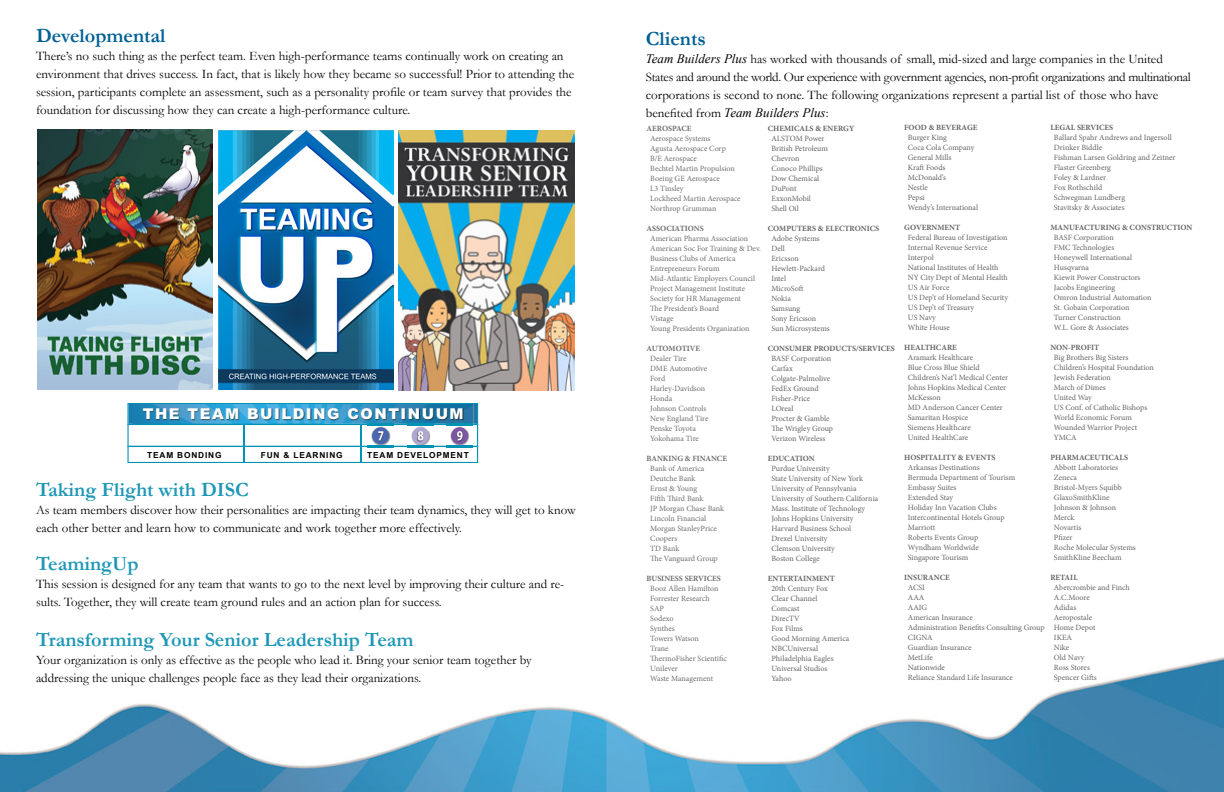
<style>
.page{position:relative;width:1224px;height:792px;background:#fff}
.page>*{position:absolute;margin:0;border:0;box-sizing:border-box;transform-origin:0 0}
.t1{font:700 20.2px "Garamond";color:#1e97b6}
.t2{font:700 20.2px "Garamond";color:#006095}
.t3{font:900 14.9px "Arial";letter-spacing:.1em;color:#fff}
.t4{font:13px/18px "Garamond";color:#000}
.t5{font:italic 13px "Times New Roman";color:#000}
.t6{font:700 8.3px "Arial";letter-spacing:.1em;color:#000}
.t7{font:8px/10px "Minion Pro";letter-spacing:-.005em;color:#636466}
.t8{font:8px/10px "Minion Pro";letter-spacing:-.005em;color:#6d6e71}
.t9{font:700 8px "Minion Pro";color:#636466}
.t10{font:700 8px "Minion Pro";color:#6d6e71}
.s1{font-family:"Times New Roman";font-style:italic}
.s2{font-family:"Garamond";font-style:normal}
</style>
<div class="page">
<img style="left:0;top:129px;width:1224px;height:663px">
<img style="left:37px;top:130px;width:176px;height:260px">
<img style="left:218px;top:130px;width:175px;height:259px">
<img style="left:399px;top:130px;width:175px;height:260px">
<img style="left:478px;top:418px;width:1px;height:37px">
<svg style="left:127px;top:403px;width:351px;height:60px"></svg>
<h1 class="t2" style="left:36px;top:22px;width:131px">Developmental</h1>
<p class="t4" style="left:36px;top:47px;width:540px">There’s no such thing as the perfect team. Even high-performance teams continually work on creating an environment that drives success. In fact, that is likely how they became so successful! Prior to attending the session, participants complete an assessment, such as a personality profile or team survey that provides the foundation for discussing how they can create a high-performance culture.</p>
<h2 class="t3" style="left:143px;top:403px;width:322px">THE TEAM BUILDING CONTINUUM</h2>
<p class="t6" style="left:147px;top:449px;width:76px">TEAM BONDING</p>
<p class="t6" style="left:261px;top:449px;width:83px">FUN &amp; LEARNING</p>
<p class="t6" style="left:367px;top:449px;width:103px">TEAM DEVELOPMENT</p>
<h1 class="t1" style="left:36px;top:476px;width:214px">Taking Flight with DISC</h1>
<h3 class="t4" style="left:36px;top:500px;width:541px">As team members discover how their personalities are impacting their team dynamics, they will get to know each other better and learn how to communicate and work together more effectively.</h3>
<h1 class="t1" style="left:36px;top:550px;width:104px">TeamingUp</h1>
<h3 class="t4" style="left:36px;top:575px;width:530px">This session is designed for any team that wants to go to the next level by improving their culture and re&shy;sults. Together, they will create team ground rules and an action plan for success.</h3>
<h1 class="t1" style="left:36px;top:626px;width:379px">Transforming Your Senior Leadership Team</h1>
<h3 class="t4" style="left:36px;top:651px;width:497px">Your organization is only as effective as the people who lead it. Bring your senior team together by addressing the unique challenges people face as they lead their organizations.</h3>
<h1 class="t2" style="left:646px;top:24px;width:61px">Clients</h1>
<p class="t4" style="left:646px;top:49px;width:547px"><span class="s1">Team Builders Plus</span> has worked with thousands of small, mid-sized and large companies in the United<br>States and around the world. Our experience with government agencies, non-profit organizations and multinational corporations is second to none. The following organizations represent a partial list of those who have</p>
<h3 class="t5" style="left:646px;top:103px;width:184px"><span class="s2">benefited from</span> Team Builders Plus<span class="s2">:</span></h3>
<p class="t10" style="left:647px;top:122px;width:46px">AEROSPACE</p>
<p class="t8" style="left:650px;top:133px;width:92px">Aerospace Systems<br>Agusta Aerospace Corp<br>B/E Aerospace<br>Bechtel Martin Propulsion<br>Boeing GE Aerospace<br>L3 Tinsley<br>Lockheed Martin Aerospace<br>Northrop Grumman</p>
<p class="t10" style="left:647px;top:222px;width:59px">ASSOCIATIONS</p>
<p class="t8" style="left:650px;top:233px;width:112px">American Pharma Association<br>American Soc For Training &amp; Dev.<br>Business Clubs of America<br>Entrepreneurs Forum<br>Mid-Atlantic Employers Council<br>Project Management Institute<br>Society for HR Management<br>The President’s Board<br>Vistage<br>Young Presidents Organization</p>
<p class="t10" style="left:647px;top:342px;width:55px">AUTOMOTIVE</p>
<p class="t8" style="left:650px;top:353px;width:60px">Dealer Tire<br>DME Automotive<br>Ford<br>Harley-Davidson<br>Honda<br>Johnson Controls<br>New England Tire<br>Penske Toyota<br>Yokohama Tire</p>
<p class="t10" style="left:647px;top:452px;width:82px">BANKING &amp; FINANCE</p>
<p class="t8" style="left:650px;top:463px;width:76px">Bank of America<br>Deutche Bank<br>Ernst &amp; Young<br>Fifth Third Bank<br>JP Morgan Chase Bank<br>Lincoln Financial<br>Morgan StanleyPrice<br>Coopers<br>TD Bank<br>The Vanguard Group</p>
<p class="t10" style="left:647px;top:572px;width:76px">BUSINESS SERVICES</p>
<p class="t8" style="left:650px;top:583px;width:78px">Booz Allen Hamilton<br>Forrester Research<br>SAP<br>Sodexo<br>Synthes<br>Towers Watson<br>Trane<br>ThermoFisher Scientific<br>Unilever<br>Waste Management</p>
<p class="t9" style="left:904px;top:122px;width:75px">FOOD &amp; BEVERAGE</p>
<p class="t7" style="left:908px;top:132px;width:72px">Burger King<br>Coca Cola Company<br>General Mills<br>Kraft Foods<br>McDonald’s<br>Nestle<br>Pepsi<br>Wendy’s International</p>
<p class="t9" style="left:904px;top:222px;width:58px">GOVERNMENT</p>
<p class="t7" style="left:908px;top:232px;width:102px">Federal Bureau of Investigation<br>Internal Revenue Service<br>Interpol<br>National Institutes of Health<br>NY City Dept of Mental Health<br>US Air Force<br>US Dep’t of Homeland Security<br>US Dep’t of Treasury<br>US Navy<br>White House</p>
<p class="t9" style="left:904px;top:342px;width:54px">HEALTHCARE</p>
<p class="t7" style="left:908px;top:352px;width:102px">Aramark Healthcare<br>Blue Cross Blue Shield<br>Children’s Nat’l Medical Center<br>Johns Hopkins Medical Center<br>McKesson<br>MD Anderson Cancer Center<br>Samaritan Hospice<br>Siemens Healthcare<br>United HealthCare</p>
<p class="t9" style="left:904px;top:452px;width:93px">HOSPITALITY &amp; EVENTS</p>
<p class="t7" style="left:908px;top:462px;width:109px">Arkansas Destinations<br>Bermuda Department of Tourism<br>Embassy Suites<br>Extended Stay<br>Holiday Inn Vacation Clubs<br>Intercontinental Hotels Group<br>Marriott<br>Roberts Events Group<br>Wyndham Worldwide<br>Singapore Tourism</p>
<p class="t9" style="left:904px;top:572px;width:47px">INSURANCE</p>
<p class="t7" style="left:908px;top:582px;width:138px">ACSI<br>AAA<br>AAIG<br>American Insurance<br>Administration Benefits Consulting Group<br>CIGNA<br>Guardian Insurance<br>MetLife<br>Nationwide<br>Reliance Standard Life Insurance</p>
<p class="t9" style="left:1050px;top:122px;width:64px">LEGAL SERVICES</p>
<p class="t7" style="left:1054px;top:132px;width:123px">Ballard Spahr Andrews and Ingersoll<br>Drinker Biddle<br>Fishman Larsen Goldring and Zeitner<br>Flaster Greenberg<br>Foley &amp; Lardner<br>Fox Rothschild<br>Schwegman Lundberg<br>Stavitsky &amp; Associates</p>
<p class="t9" style="left:1050px;top:222px;width:144px">MANUFACTURING &amp; CONSTRUCTION</p>
<p class="t7" style="left:1054px;top:232px;width:99px">BASF Corporation<br>FMC Technologies<br>Honeywell International<br>Husqvarna<br>Kiewit Power Constructors<br>Jacobs Engineering<br>Omron Industrial Automation<br>St. Gobain Corporation<br>Turner Construction<br>W.L. Gore &amp; Associates</p>
<p class="t9" style="left:1050px;top:342px;width:51px">NON-PROFIT</p>
<p class="t7" style="left:1054px;top:352px;width:102px">Big Brothers Big Sisters<br>Children’s Hospital Foundation<br>Jewish Federation<br>March of Dimes<br>United Way<br>US Conf. of Catholic Bishops<br>World Economic Forum<br>Wounded Warrior Project<br>YMCA</p>
<p class="t9" style="left:1050px;top:452px;width:79px">PHARMACEUTICALS</p>
<p class="t7" style="left:1054px;top:462px;width:83px">Abbott Laboratories<br>Zeneca<br>Bristol-Myers Squibb<br>GlaxoSmithKline<br>Johnson &amp; Johnson<br>Merck<br>Novartis<br>Pfizer<br>Roche Molecular Systems<br>SmithKline Beecham</p>
<p class="t9" style="left:1050px;top:572px;width:29px">RETAIL</p>
<p class="t7" style="left:1054px;top:582px;width:77px">Abercrombie and Finch<br>A.C.Moore<br>Adidas<br>Aeropostale<br>Home Depot<br>IKEA<br>Nike<br>Old Navy<br>Ross Stores<br>Spencer Gifts</p>
<p class="t9" style="left:768px;top:122px;width:88px">CHEMICALS &amp; ENERGY</p>
<p class="t7" style="left:771px;top:133px;width:58px">ALSTOM Power<br>British Petroleum<br>Chevron<br>Conoco Phillips<br>Dow Chemical<br>DuPont<br>ExxonMobil<br>Shell Oil</p>
<p class="t9" style="left:768px;top:222px;width:113px">COMPUTERS &amp; ELECTRONICS</p>
<p class="t7" style="left:771px;top:233px;width:60px">Adobe Systems<br>Dell<br>Ericsson<br>Hewlett-Packard<br>Intel<br>MicroSoft<br>Nokia<br>Samsung<br>Sony Ericsson<br>Sun Microsystems</p>
<p class="t9" style="left:768px;top:342px;width:129px">CONSUMER PRODUCTS/SERVICES</p>
<p class="t7" style="left:771px;top:353px;width:63px">BASF Corporation<br>Carfax<br>Colgate-Palmolive<br>FedEx Ground<br>Fisher-Price<br>LOreal<br>Procter &amp; Gamble<br>The Wrigley Group<br>Verizon Wireless</p>
<p class="t9" style="left:768px;top:452px;width:48px">EDUCATION</p>
<p class="t7" style="left:771px;top:463px;width:108px">Purdue University<br>State University of New York<br>University of Pennsylvania<br>University of Southern California<br>Mass. Institute of Technology<br>Johns Hopkins University<br>Harvard Business School<br>Drexel University<br>Clemson University<br>Boston College</p>
<p class="t9" style="left:768px;top:572px;width:69px">ENTERTAINMENT</p>
<p class="t7" style="left:771px;top:583px;width:79px">20th Century Fox<br>Clear Channel<br>Comcast<br>DirecTV<br>Fox Films<br>Good Morning America<br>NBCUniversal<br>Philadelphia Eagles<br>Universal Studios<br>Yahoo</p>
</div>
